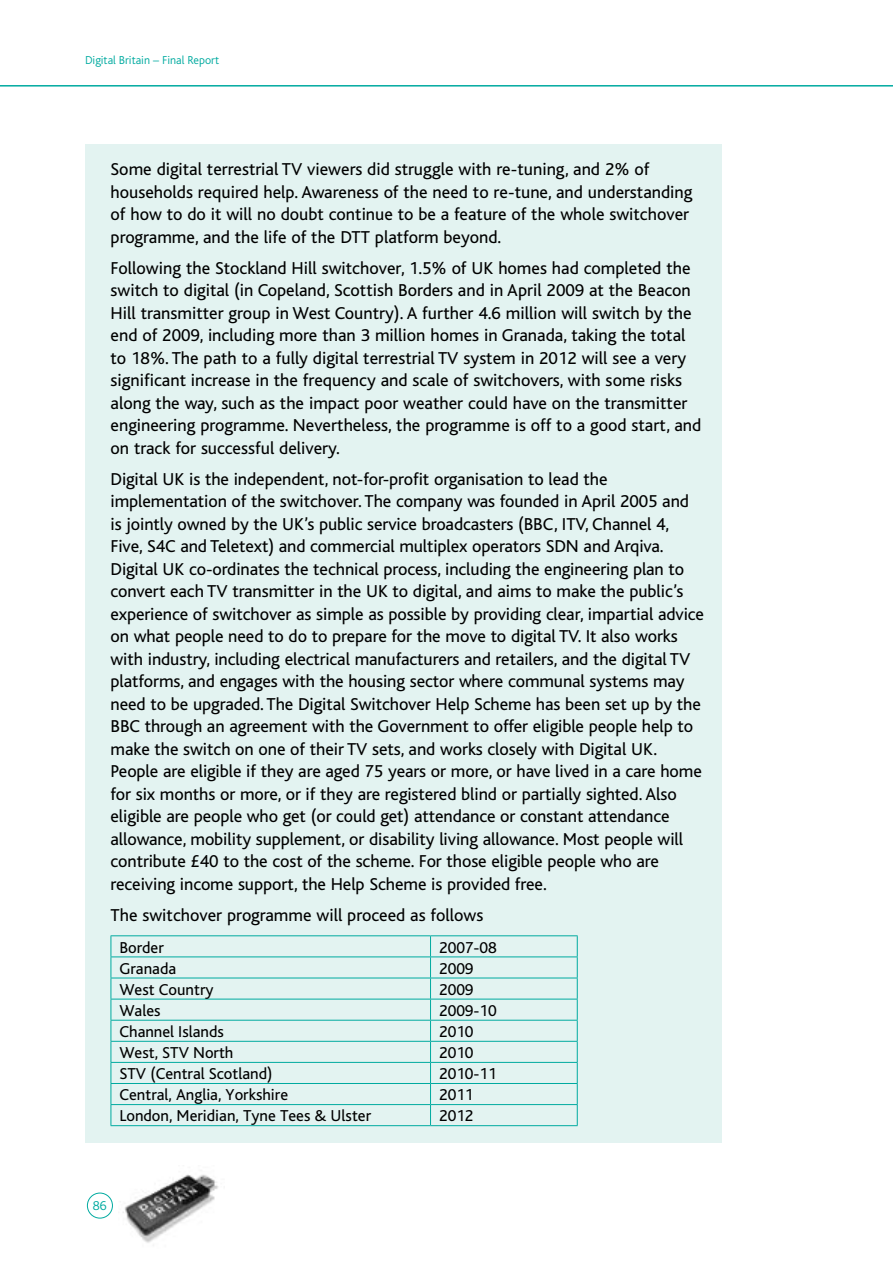
<style>
.page{position:relative;width:893px;height:1263px;background:#fff}
.page>*{position:absolute;margin:0;border:0;box-sizing:border-box;transform-origin:0 0}
.t1{font:18px/22.5px "Bliss";letter-spacing:-.005em;color:#000}
.t2{font:16.5px "Bliss";color:#000}
.t3{font:300 13.5px "Bliss";color:#00aaa0}
.t4{font:300 12px "Bliss";color:#00aaa0}
</style>
<div class="page">
<img style="left:123px;top:1174px;width:95px;height:69px">
<hr style="left:0;top:85px;width:893px;height:2px;background:#00aaa0">
<div style="left:87px;top:1193px;width:26px;height:25px;border:1px solid #00aaa0;border-radius:50%"></div>
<div style="left:85px;top:145px;width:636px;height:998px;background:#e3f3f1"></div>
<hr style="left:111px;top:935px;width:320px;height:1px;background:#00aaa0">
<hr style="left:431px;top:935px;width:147px;height:1px;background:#00aaa0">
<hr style="left:111px;top:956px;width:320px;height:1px;background:#00aaa0">
<hr style="left:431px;top:956px;width:147px;height:1px;background:#00aaa0">
<hr style="left:111px;top:978px;width:320px;height:1px;background:#00aaa0">
<hr style="left:431px;top:978px;width:147px;height:1px;background:#00aaa0">
<hr style="left:111px;top:999px;width:320px;height:1px;background:#00aaa0">
<hr style="left:431px;top:999px;width:147px;height:1px;background:#00aaa0">
<hr style="left:111px;top:1020px;width:320px;height:1px;background:#00aaa0">
<hr style="left:431px;top:1020px;width:147px;height:1px;background:#00aaa0">
<hr style="left:111px;top:1041px;width:320px;height:1px;background:#00aaa0">
<hr style="left:431px;top:1041px;width:147px;height:1px;background:#00aaa0">
<hr style="left:111px;top:1062px;width:320px;height:1px;background:#00aaa0">
<hr style="left:431px;top:1062px;width:147px;height:1px;background:#00aaa0">
<hr style="left:111px;top:1083px;width:320px;height:1px;background:#00aaa0">
<hr style="left:431px;top:1083px;width:147px;height:1px;background:#00aaa0">
<hr style="left:111px;top:1104px;width:320px;height:1px;background:#00aaa0">
<svg style="left:111px;top:936px;width:1px;height:189px"></svg>
<hr style="left:431px;top:1104px;width:147px;height:1px;background:#00aaa0">
<svg style="left:430px;top:936px;width:1px;height:189px"></svg>
<svg style="left:577px;top:936px;width:1px;height:189px"></svg>
<hr style="left:111px;top:1125px;width:320px;height:1px;background:#00aaa0">
<hr style="left:431px;top:1125px;width:147px;height:1px;background:#00aaa0">
<p class="t4" style="left:85px;top:54px;width:136px">Digital Britain – Final Report</p>
<p class="t1" style="left:111px;top:159px;width:583px">Some digital terrestrial TV viewers did struggle with re-tuning, and 2% of households required help. Awareness of the need to re-tune, and understanding of how to do it will no doubt continue to be a feature of the whole switchover programme, and the life of the DTT platform beyond.</p>
<p class="t1" style="left:111px;top:257px;width:592px">Following the Stockland Hill switchover, 1.5% of UK homes had completed the switch to digital (in Copeland, Scottish Borders and in April 2009 at the Beacon Hill transmitter group in West Country). A further 4.6 million will switch by the end of 2009, including more than 3 million homes in Granada, taking the total to 18%. The path to a fully digital terrestrial TV system in 2012 will see a very significant increase in the frequency and scale of switchovers, with some risks along the way, such as the impact poor weather could have on the transmitter engineering programme. Nevertheless, the programme is off to a good start, and on track for successful delivery.</p>
<p class="t1" style="left:111px;top:468px;width:595px">Digital UK is the independent, not-for-profit organisation to lead the implementation of the switchover. The company was founded in April 2005 and is jointly owned by the UK’s public service broadcasters (BBC, ITV, Channel 4, Five, S4C and Teletext) and commercial multiplex operators SDN and Arqiva.<br>Digital UK co-ordinates the technical process, including the engineering plan to convert each TV transmitter in the UK to digital, and aims to make the public’s experience of switchover as simple as possible by providing clear, impartial advice on what people need to do to prepare for the move to digital TV. It also works with industry, including electrical manufacturers and retailers, and the digital TV platforms, and engages with the housing sector where communal systems may need to be upgraded. The Digital Switchover Help Scheme has been set up by the BBC through an agreement with the Government to offer eligible people help to make the switch on one of their TV sets, and works closely with Digital UK.<br>People are eligible if they are aged 75 years or more, or have lived in a care home for six months or more, or if they are registered blind or partially sighted. Also eligible are people who get (or could get) attendance or constant attendance allowance, mobility supplement, or disability living allowance. Most people will contribute £40 to the cost of the scheme. For those eligible people who are receiving income support, the Help Scheme is provided free.</p>
<p class="t1" style="left:111px;top:904px;width:374px">The switchover programme will proceed as follows</p>
<p class="t2" style="left:119px;top:938px;width:46px">Border</p>
<p class="t2" style="left:439px;top:938px;width:59px">2007-08</p>
<p class="t2" style="left:119px;top:960px;width:58px">Granada</p>
<p class="t2" style="left:439px;top:960px;width:36px">2009</p>
<p class="t2" style="left:119px;top:981px;width:96px">West Country</p>
<p class="t2" style="left:439px;top:981px;width:36px">2009</p>
<p class="t2" style="left:119px;top:1002px;width:43px">Wales</p>
<p class="t2" style="left:439px;top:1002px;width:59px">2009-10</p>
<p class="t2" style="left:119px;top:1023px;width:106px">Channel Islands</p>
<p class="t2" style="left:439px;top:1023px;width:36px">2010</p>
<p class="t2" style="left:119px;top:1044px;width:115px">West, STV North</p>
<p class="t2" style="left:439px;top:1044px;width:36px">2010</p>
<p class="t2" style="left:119px;top:1065px;width:154px">STV (Central Scotland)</p>
<p class="t2" style="left:439px;top:1065px;width:59px">2010-11</p>
<p class="t2" style="left:119px;top:1086px;width:170px">Central, Anglia, Yorkshire</p>
<p class="t2" style="left:439px;top:1086px;width:36px">2011</p>
<p class="t2" style="left:119px;top:1107px;width:253px">London, Meridian, Tyne Tees &amp; Ulster</p>
<p class="t2" style="left:439px;top:1107px;width:36px">2012</p>
<p class="t3" style="left:93px;top:1198px;width:15px">86</p>
</div>
